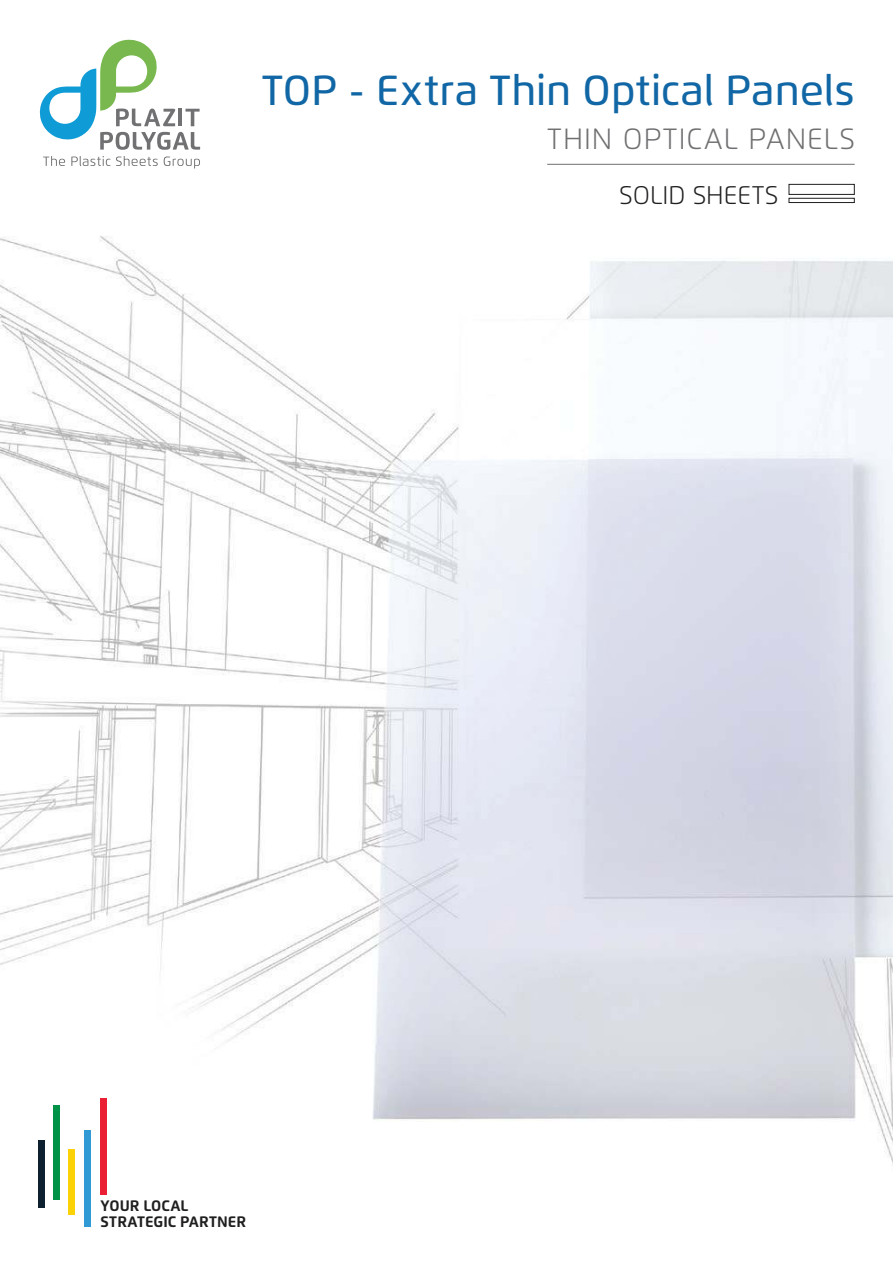
<style>
.page{position:relative;width:893px;height:1263px;background:#fff}
.page>*{position:absolute;margin:0;border:0;box-sizing:border-box;transform-origin:0 0}
.t1{font:500 42px "Flexo";letter-spacing:.005em;color:#1167a5}
.t2{font:300 29.25px "Flexo";letter-spacing:.03em;color:#707073}
.t3{font:300 25.5px "Flexo";color:#221f1f}
.t4{font:700 15.15px/16.4px "Flexo";color:#201e1f}
</style>
<div class="page">
<img style="left:0;top:39px;width:893px;height:1188px">
<svg style="left:43px;top:156px;width:22px;height:10px"></svg>
<svg style="left:71px;top:156px;width:39px;height:10px"></svg>
<svg style="left:116px;top:156px;width:42px;height:10px"></svg>
<svg style="left:164px;top:156px;width:36px;height:12px"></svg>
<svg style="left:40px;top:40px;width:160px;height:110px"></svg>
<hr style="left:547px;top:164px;width:308px;height:1px;background:#707074">
<svg style="left:788px;top:184px;width:67px;height:19px"></svg>
<div style="left:101px;top:1098px;width:6px;height:96px;background:#ea1f34"></div>
<div style="left:85px;top:1131px;width:6px;height:96px;background:#3199d4"></div>
<div style="left:68px;top:1148px;width:6px;height:66px;background:#fad206"></div>
<div style="left:53px;top:1105px;width:7px;height:94px;background:#009246"></div>
<div style="left:38px;top:1140px;width:7px;height:68px;background:#0d202f"></div>
<p class="t1" style="left:262px;top:74px;width:594px">TOP - Extra Thin Optical Panels</p>
<p class="t2" style="left:547px;top:127px;width:309px">THIN OPTICAL PANELS</p>
<p class="t3" style="left:620px;top:184px;width:160px">SOLID SHEETS</p>
<p class="t4" style="left:101px;top:1197px;width:147px">YOUR LOCAL<br>STRATEGIC PARTNER</p>
</div>
